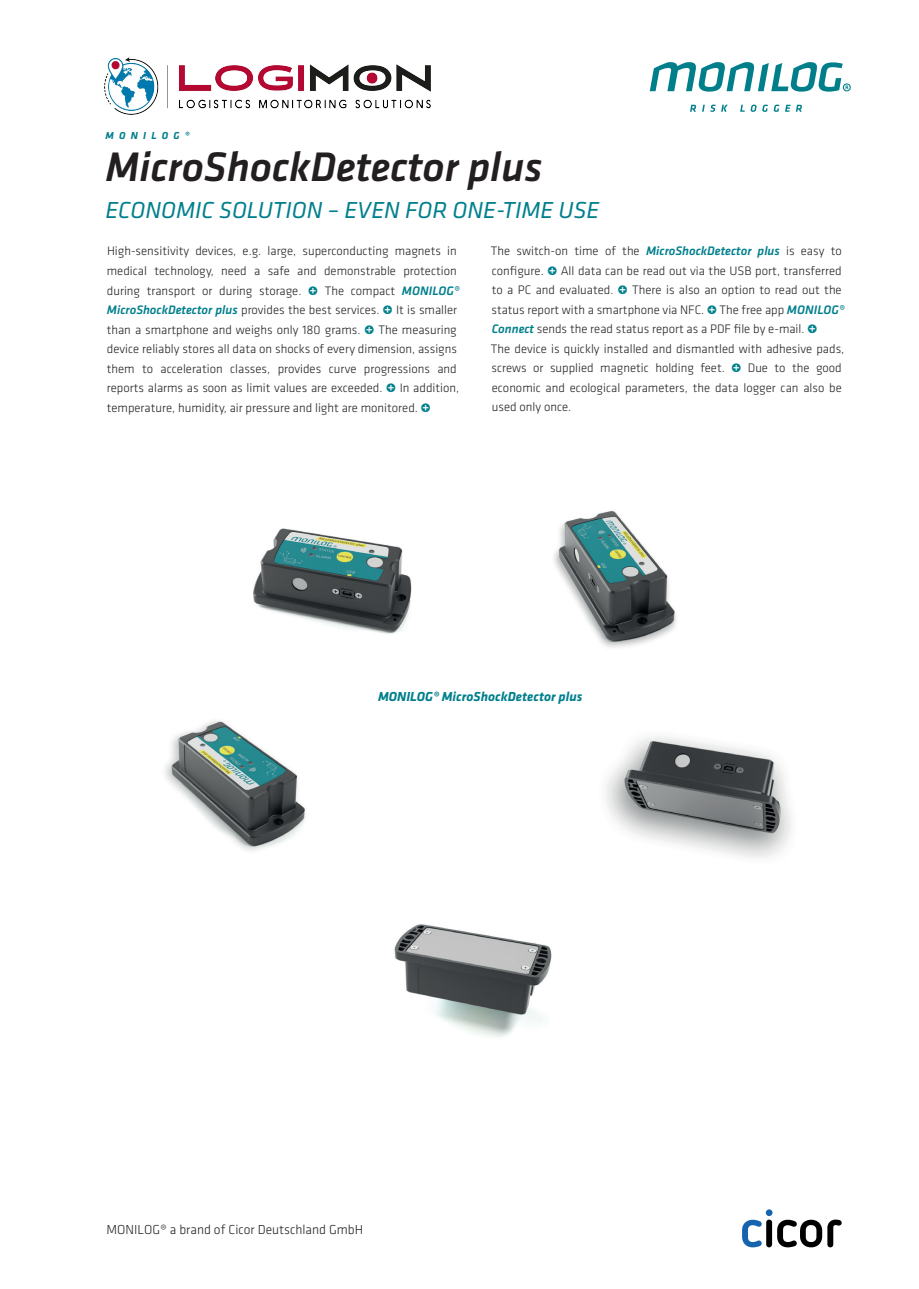
<style>
.page{position:relative;width:919px;height:1289px;background:#fff}
.page>*{position:absolute;margin:0;border:0;box-sizing:border-box;transform-origin:0 0}
.t1{font:italic 500 42.75px "Klavika";color:#231f20}
.t2{font:italic 24px "Klavika";color:#007f8c}
.t3{font:300 13.5px "Klavika";color:#231f20}
.t4{font:italic 700 13.5px "Klavika";color:#007f8c}
.t5{font:300 12.75px/19.5px "Klavika";color:#231f20}
.t6{font:italic 700 10.5px "Klavika";letter-spacing:.5em;color:#007f8c}
.s1{font-weight:700;color:#007f8c}
.s2{font-weight:500;font-style:italic;color:#007f8c}
</style>
<div class="page">
<svg style="left:690px;top:105px;width:111px;height:7px"></svg>
<svg style="left:649px;top:62px;width:201px;height:30px"></svg>
<svg style="left:742px;top:1219px;width:19px;height:28px"></svg>
<div style="left:765px;top:1209px;width:7px;height:6px;background:#1764ae;border-radius:50%"></div>
<div style="left:766px;top:1219px;width:6px;height:28px;background:#000001;border-radius:3px"></div>
<svg style="left:777px;top:1219px;width:64px;height:28px"></svg>
<img style="left:253px;top:528px;width:159px;height:106px">
<img style="left:165px;top:721px;width:141px;height:130px">
<img style="left:554px;top:510px;width:123px;height:138px">
<img style="left:394px;top:924px;width:158px;height:114px">
<img style="left:605px;top:736px;width:186px;height:122px">
<img style="left:104px;top:58px;width:326px;height:56px">
<p class="t6" style="left:105px;top:128px;width:86px">MONILOG®</p>
<h1 class="t1" style="left:105px;top:138px;width:438px">MicroShockDetector plus</h1>
<h2 class="t2" style="left:105px;top:195px;width:495px">ECONOMIC SOLUTION – EVEN FOR ONE-TIME USE</h2>
<p class="t5" style="left:107px;top:241px;width:354px">High-sensitivity devices, e.g. large, superconducting magnets in medical technology, need a safe and demonstrable protection during transport or during storage. <span class="s1">•</span> The compact <span class="s2">MONILOG® MicroShockDetector plus</span> provides the best services. <span class="s1">•</span> It is smaller than a smartphone and weighs only 180 grams. <span class="s1">•</span> The measuring device reliably stores all data on shocks of every dimension, assigns them to acceleration classes, provides curve progressions and reports alarms as soon as limit values are exceeded. <span class="s1">•</span> In addition, temperature, humidity, air pressure and light are monitored. <span class="s1">•</span></p>
<p class="t5" style="left:491px;top:241px;width:355px">The switch-on time of the <span class="s2">MicroShockDetector plus</span> is easy to configure. <span class="s1">•</span> All data can be read out via the USB port, transferred to a PC and evaluated. <span class="s1">•</span> There is also an option to read out the status report with a smartphone via NFC. <span class="s1">•</span> The free app <span class="s2">MONILOG® Connect</span> sends the read status report as a PDF file by e-mail. <span class="s1">•<br></span>The device is quickly installed and dismantled with adhesive pads, screws or supplied magnetic holding feet. <span class="s1">•</span> Due to the good economic and ecological parameters, the data logger can also be used only once.</p>
<p class="t4" style="left:378px;top:686px;width:206px">MONILOG® MicroShockDetector plus</p>
<p class="t3" style="left:106px;top:1220px;width:258px">MONILOG® a brand of Cicor Deutschland GmbH</p>
</div>
